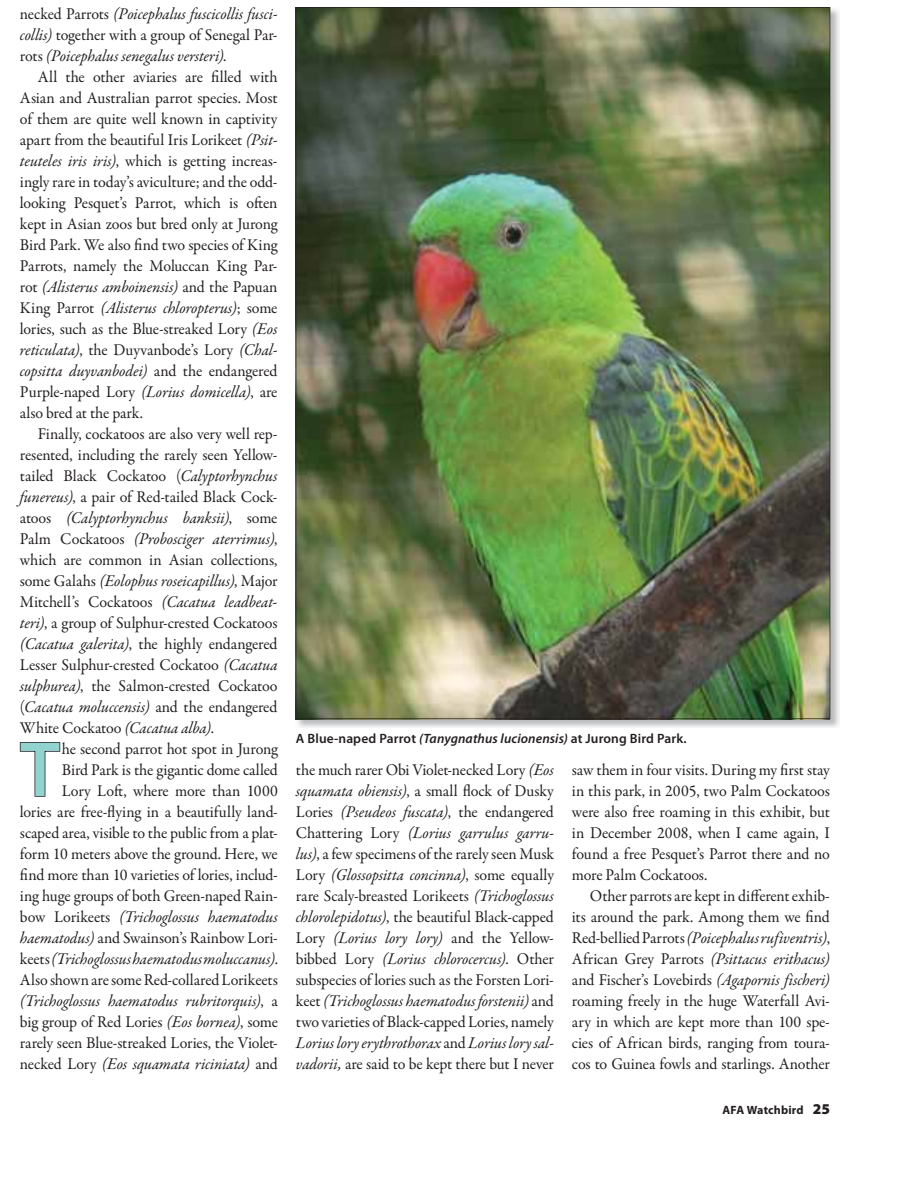
<style>
.page{position:relative;width:918px;height:1188px;background:#fff}
.page>*{position:absolute;margin:0;border:0;box-sizing:border-box;transform-origin:0 0}
.t1{font:600 78.75px "Myriad Pro";color:#91d3ce}
.t2{font:16.5px/21px "Garamond Premr Pro";letter-spacing:-.01em;color:#231f20;text-align:justify}
.t3{font:italic 16.5px/21px "Garamond Premr Pro";letter-spacing:-.005em;color:#231f20;text-align:justify}
.t4{font:600 13.5px "Myriad Pro";letter-spacing:.005em;color:#231f20}
.t5{font:700 12px "Myriad Pro";letter-spacing:.01em;color:#231f20}
.s1{font-style:normal}
.s2{font-style:italic}
.s3{font-weight:900;font-size:15px}
</style>
<div class="page">
<img style="left:296px;top:7px;width:543px;height:721px">
<img style="left:296px;top:7px;width:534px;height:712px">
<svg style="left:19px;top:742px;width:42px;height:55px"></svg>
<p class="t3" style="left:20px;top:4px;width:259px"><span class="s1">necked Parrots</span> (Poicephalus fuscicollis fusci&shy;collis) <span class="s1">together with a group of Senegal Par&shy;rots</span> (Poicephalus senegalus versteri)<span class="s1">.</span></p>
<p class="t2" style="left:20px;top:67px;width:259px;text-indent:18px">All the other aviaries are filled with Asian and Australian parrot species. Most of them are quite well known in captivity apart from the beautiful Iris Lorikeet <span class="s2">(Psit&shy;teuteles iris iris)</span>, which is getting increas&shy;ingly rare in today’s aviculture; and the odd&shy;looking Pesquet’s Parrot, which is often kept in Asian zoos but bred only at Jurong Bird Park. We also find two species of King Parrots, namely the Moluccan King Par&shy;rot <span class="s2">(Alisterus amboinensis)</span> and the Papuan King Parrot <span class="s2">(Alisterus chloropterus)</span>; some lories, such as the Blue-streaked Lory <span class="s2">(Eos reticulata)</span>, the Duyvanbode’s Lory <span class="s2">(Chal&shy;copsitta duyvanbodei)</span> and the endangered Purple-naped Lory <span class="s2">(Lorius domicella)</span>, are also bred at the park.</p>
<p class="t2" style="left:20px;top:424px;width:259px;text-indent:18px">Finally, cockatoos are also very well rep&shy;resented, including the rarely seen Yellow&shy;tailed Black Cockatoo (<span class="s2">Calyptorhynchus funereus)</span>, a pair of Red-tailed Black Cock&shy;atoos <span class="s2">(Calyptorhynchus banksii)</span>, some Palm Cockatoos <span class="s2">(Probosciger aterrimus)</span>, which are common in Asian collections, some Galahs <span class="s2">(Eolophus roseicapillus)</span>, Major Mitchell’s Cockatoos <span class="s2">(Cacatua leadbeat&shy;teri)</span>, a group of Sulphur-crested Cockatoos <span class="s2">(Cacatua galerita)</span>, the highly endangered Lesser Sulphur-crested Cockatoo <span class="s2">(Cacatua sulphurea)</span>, the Salmon-crested Cockatoo (<span class="s2">Cacatua moluccensis)</span> and the endangered White Cockatoo <span class="s2">(Cacatua alba)</span>.</p>
<h1 class="t1" style="left:20px;top:726px;width:42px">T</h1>
<p class="t2" style="left:20px;top:739px;width:260px;text-align:right">he second parrot hot spot in Jurong<br>Bird Park is the gigantic dome called<br>Lory Loft, where more than 1000<br>lories are free-flying in a beautifully land&shy;scaped area, visible to the public from a plat&shy;form 10 meters above the ground. Here, we find more than 10 varieties of lories, includ&shy;ing huge groups of both Green-naped Rain&shy;bow Lorikeets <span class="s2">(Trichoglossus haematodus haematodus)</span> and Swainson’s Rainbow Lori&shy;keets <span class="s2">(Trichoglossus haematodus moluccanus)</span>.<br>Also shown are some Red-collared Lorikeets <span class="s2">(Trichoglossus haematodus rubritorquis)</span>, a big group of Red Lories <span class="s2">(Eos bornea)</span>, some rarely seen Blue-streaked Lories, the Violet&shy;necked Lory <span class="s2">(Eos squamata riciniata)</span> and</p>
<p class="t4" style="left:296px;top:731px;width:392px">A Blue-naped Parrot <span class="s2">(Tanygnathus lucionensis)</span> at Jurong Bird Park.</p>
<p class="t2" style="left:296px;top:760px;width:260px">the much rarer Obi Violet-necked Lory <span class="s2">(Eos squamata obiensis)</span>, a small flock of Dusky Lories <span class="s2">(Pseudeos fuscata)</span>, the endangered Chattering Lory <span class="s2">(Lorius garrulus garru&shy;lus)</span>, a few specimens of the rarely seen Musk Lory <span class="s2">(Glossopsitta concinna)</span>, some equally rare Scaly-breasted Lorikeets <span class="s2">(Trichoglossus chlorolepidotus)</span>, the beautiful Black-capped Lory <span class="s2">(Lorius lory lory)</span> and the Yellow&shy;bibbed Lory <span class="s2">(Lorius chlorocercus)</span>. Other subspecies of lories such as the Forsten Lori&shy;keet <span class="s2">(Trichoglossus haematodus forstenii)</span> and two varieties of Black-capped Lories, namely <span class="s2">Lorius lory erythrothorax</span> and <span class="s2">Lorius lory sal&shy;vadorii,</span> are said to be kept there but I never</p>
<p class="t2" style="left:572px;top:760px;width:260px">saw them in four visits. During my first stay in this park, in 2005, two Palm Cockatoos were also free roaming in this exhibit, but in December 2008, when I came again, I found a free Pesquet’s Parrot there and no more Palm Cockatoos.</p>
<p class="t2" style="left:572px;top:886px;width:260px;text-indent:18px">Other parrots are kept in different exhib&shy;its around the park. Among them we find Red-bellied Parrots <span class="s2">(Poicephalus rufiventris)</span>, African Grey Parrots <span class="s2">(Psittacus erithacus) </span>and Fischer’s Lovebirds <span class="s2">(Agapornis fischeri) </span>roaming freely in the huge Waterfall Avi&shy;ary in which are kept more than 100 spe&shy;cies of African birds, ranging from toura&shy;cos to Guinea fowls and starlings. Another</p>
<p class="t5" style="left:723px;top:1103px;width:109px">AFA Watchbird <span class="s3">25</span></p>
</div>
